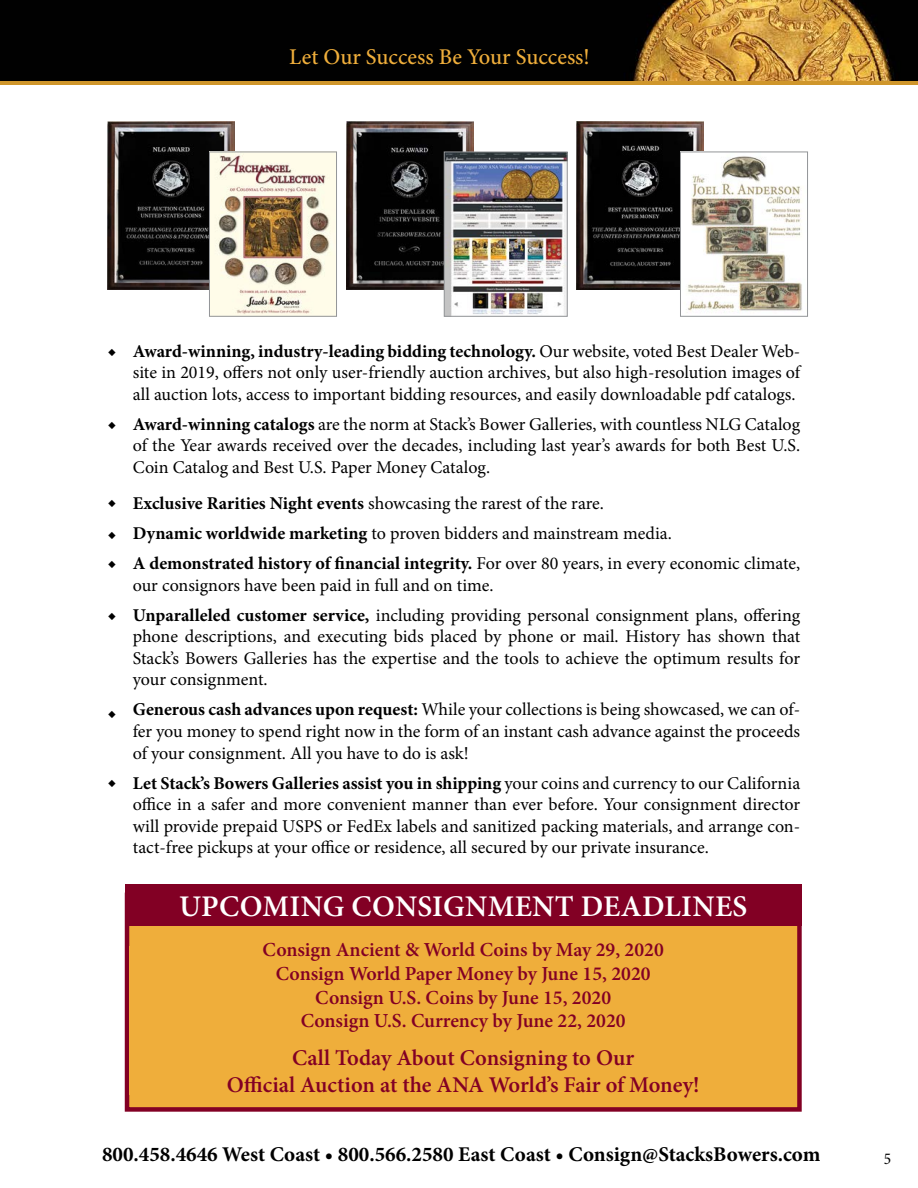
<style>
.page{position:relative;width:918px;height:1188px;background:#fff}
.page>*{position:absolute;margin:0;border:0;box-sizing:border-box;transform-origin:0 0}
.t1{font:600 30px "Minion Pro";letter-spacing:.01em;color:#fff}
.t2{font:600 22.5px "Minion Pro";color:#820024}
.t3{font:500 22.5px "Minion Pro";color:#efae3b}
.t4{font:700 21px "Minion Pro";color:#000}
.t5{font:600 19.8px/23.9px "Minion Pro";color:#820024;text-align:center}
.t6{font:18px/21.6px "Minion Pro";color:#000;text-align:justify}
.t7{font:condensed 16.5px "Minion Pro";color:#000}
.s1{font-weight:700}
</style>
<div class="page">
<img style="left:0;top:0;width:918px;height:81px">
<hr style="left:0;top:81px;width:918px;height:3px;background:#cf962b">
<div style="left:125px;top:893px;width:677px;height:219px;background:#efae3b;border:4px solid #820024"></div>
<div style="left:129px;top:947px;width:668px;height:148px;background:#efae3b"></div>
<div style="left:125px;top:884px;width:677px;height:42px;background:#820024"></div>
<img style="left:108px;top:122px;width:127px;height:168px">
<img style="left:211px;top:154px;width:124px;height:160px">
<div style="left:209px;top:152px;width:128px;height:164px;border:1px solid #939598"></div>
<img style="left:346px;top:122px;width:127px;height:167px">
<img style="left:576px;top:122px;width:128px;height:168px">
<img style="left:682px;top:154px;width:120px;height:159px">
<div style="left:680px;top:152px;width:128px;height:164px;border:1px solid #939598"></div>
<img style="left:446px;top:154px;width:119px;height:160px">
<div style="left:444px;top:152px;width:123px;height:164px;border:1px solid #939598"></div>
<p class="t3" style="left:289px;top:42px;width:302px">Let Our Success Be Your Success!</p>
<p class="t6" style="left:108px;top:340px;width:10px">◆</p>
<p class="t6" style="left:108px;top:413px;width:10px">◆</p>
<p class="t6" style="left:108px;top:492px;width:10px">◆</p>
<p class="t6" style="left:108px;top:524px;width:10px">◆</p>
<p class="t6" style="left:108px;top:553px;width:10px">◆</p>
<p class="t6" style="left:108px;top:605px;width:10px">◆</p>
<p class="t6" style="left:108px;top:702px;width:10px">◆</p>
<p class="t6" style="left:108px;top:772px;width:10px">◆</p>
<p class="t6" style="left:133px;top:340px;width:671px"><span class="s1">Award-winning, industry-leading bidding technology.</span> Our website, voted Best Dealer Web&shy;site in 2019, offers not only user-friendly auction archives, but also high-resolution images of all auction lots, access to important bidding resources, and easily downloadable pdf catalogs.</p>
<p class="t6" style="left:133px;top:413px;width:669px"><span class="s1">Award-winning catalogs</span> are the norm at Stack’s Bower Galleries, with countless NLG Catalog of the Year awards received over the decades, including last year’s awards for both Best U.S.<br>Coin Catalog and Best U.S. Paper Money Catalog.</p>
<p class="t6" style="left:133px;top:493px;width:473px"><span class="s1">Exclusive Rarities Night events</span> showcasing the rarest of the rare.</p>
<p class="t6" style="left:133px;top:523px;width:541px"><span class="s1">Dynamic worldwide marketing</span> to proven bidders and mainstream media.</p>
<p class="t6" style="left:133px;top:553px;width:669px"><span class="s1">A demonstrated history of financial integrity.</span> For over 80 years, in every economic climate, our consignors have been paid in full and on time.</p>
<p class="t6" style="left:133px;top:604px;width:669px"><span class="s1">Unparalleled customer service,</span> including providing personal consignment plans, offering phone descriptions, and executing bids placed by phone or mail. History has shown that Stack’s Bowers Galleries has the expertise and the tools to achieve the optimum results for your consignment.</p>
<p class="t6" style="left:133px;top:699px;width:669px"><span class="s1">Generous cash advances upon request:</span> While your collections is being showcased, we can of&shy;fer you money to spend right now in the form of an instant cash advance against the proceeds of your consignment. All you have to do is ask!</p>
<p class="t6" style="left:133px;top:772px;width:669px"><span class="s1">Let Stack’s Bowers Galleries assist you in shipping</span> your coins and currency to our California office in a safer and more convenient manner than ever before. Your consignment director will provide prepaid USPS or FedEx labels and sanitized packing materials, and arrange con&shy;tact-free pickups at your office or residence, all secured by our private insurance.</p>
<p class="t1" style="left:179px;top:886px;width:570px">UPCOMING CONSIGNMENT DEADLINES</p>
<p class="t5" style="left:263px;top:938px;width:403px">Consign Ancient &amp; World Coins by May 29, 2020<br>Consign World Paper Money by June 15, 2020<br>Consign U.S. Coins by June 15, 2020</p>
<p class="t5" style="left:301px;top:1009px;width:326px">Consign U.S. Currency by June 22, 2020</p>
<p class="t2" style="left:292px;top:1042px;width:344px">Call Today About Consigning to Our</p>
<p class="t2" style="left:227px;top:1069px;width:474px">Official Auction at the ANA World’s Fair of Money!</p>
<p class="t4" style="left:102px;top:1140px;width:720px">800.458.4646 West Coast • 800.566.2580 East Coast • Consign@StacksBowers.com</p>
<p class="t7" style="left:884px;top:1147px;width:9px">5</p>
</div>
